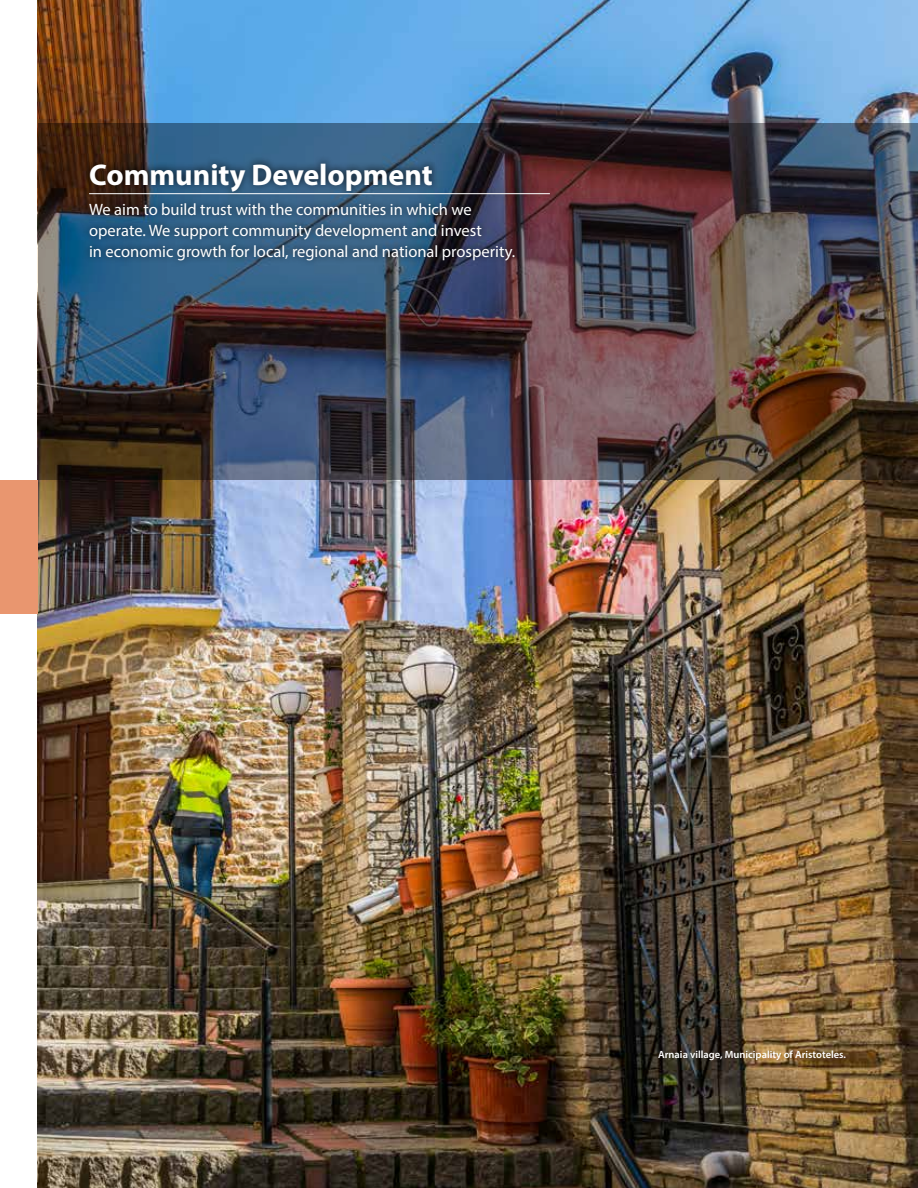
<style>
.page{position:relative;width:918px;height:1188px;background:#fff}
.page>*{position:absolute;margin:0;border:0;box-sizing:border-box;transform-origin:0 0}
.t1{font:700 30px "Myriad Pro";color:#fff}
.t2{font:16.5px/21px "Myriad Pro";color:#fff}
.t3{font:600 10.5px "Myriad Pro";color:#fff}
</style>
<div class="page">
<img style="left:38px;top:0;width:880px;height:1188px">
<img style="left:38px;top:123px;width:879px;height:357px">
<div style="left:0;top:480px;width:38px;height:134px;background:#e9966f"></div>
<div style="left:82px;top:155px;width:474px;height:112px;background:#000;opacity:.75"></div>
<hr style="left:89px;top:193px;width:461px;height:1px;background:#fff">
<h1 class="t1" style="left:89px;top:155px;width:345px">Community Development</h1>
<p class="t2" style="left:89px;top:198px;width:426px">We aim to build trust with the communities in which we operate. We support community development and invest<br>in economic growth for local, regional and national prosperity.</p>
<p class="t3" style="left:658px;top:1048px;width:189px">Arnaia village, Municipality of Aristoteles.</p>
</div>
